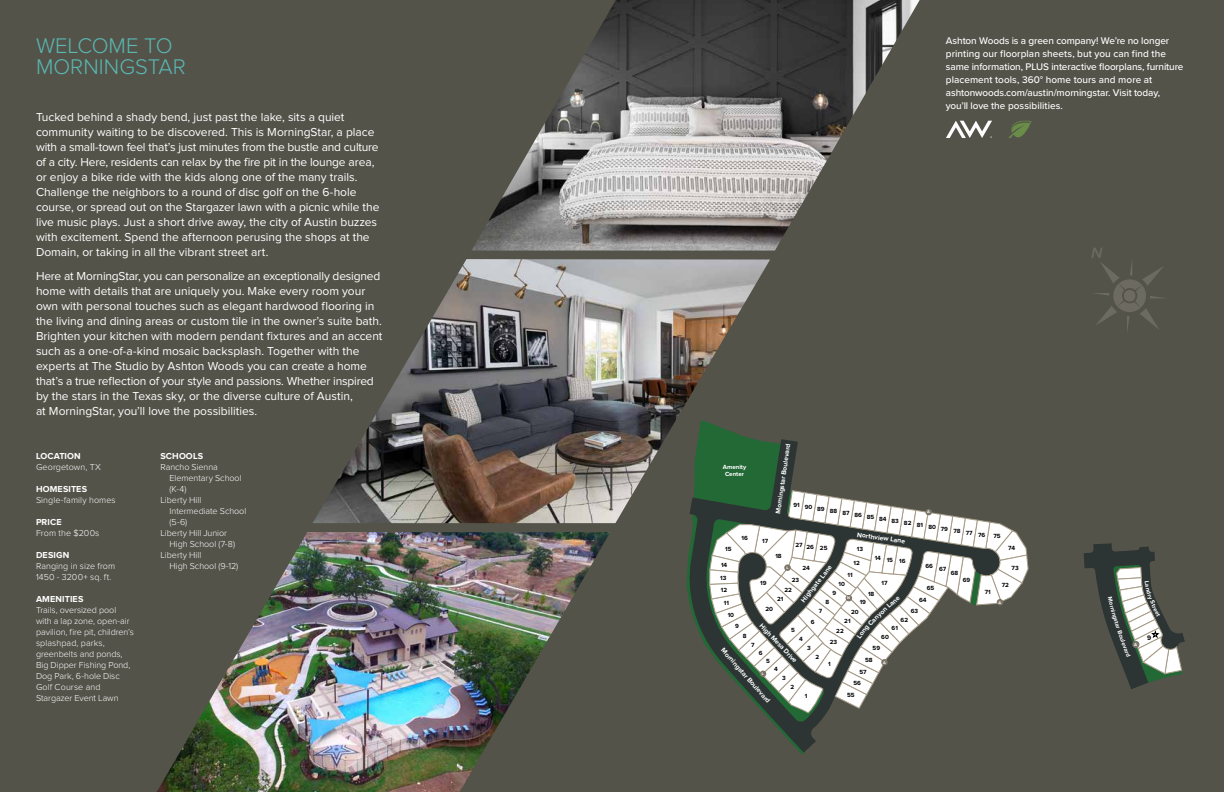
<style>
.page{position:relative;width:1224px;height:792px;background:#fff}
.page>*{position:absolute;margin:0;border:0;box-sizing:border-box;transform-origin:0 0}
.t1{font:300 22px/21px "Proxima Nova";color:#5ab7b2}
.t2{font:italic 600 15.6px "Proxima Nova";color:#6c6a61}
.t3{font:12px/15px "Proxima Nova";color:#fff}
.t4{font:500 10px/13px "Proxima Nova";letter-spacing:-.005em;color:#fff}
.t5{font:300 9px/11px "Proxima Nova";letter-spacing:-.005em;color:#fff}
.t6{font:700 9px "Proxima Nova";letter-spacing:.015em;color:#fff}
.t7{font:700 6.8px "Proxima Nova";color:#fff}
.t8{font:700 6.8px "Proxima Nova";color:#000}
.t9{font:700 6.2px/12.8px "Proxima Nova";color:#000}
.t10{font:700 6.2px/7.4px "Proxima Nova";color:#fff;text-align:center}
.t11{font:700 6.1px "Proxima Nova";color:#fff}
.t12{font:700 4.3px "Proxima Nova";color:#fff}
.t13{font:700 3.9px "Proxima Nova";color:#fff}
</style>
<div class="page">
<div style="left:0;top:0;width:612px;height:792px;background:#53534a"></div>
<div style="left:612px;top:0;width:612px;height:792px;background:#53534a"></div>
<svg style="left:686px;top:439px;width:140px;height:314px"></svg>
<img style="left:472px;top:0;width:448px;height:251px">
<img style="left:157px;top:532px;width:453px;height:260px">
<img style="left:313px;top:259px;width:457px;height:264px">
<svg style="left:1095px;top:262px;width:68px;height:69px"></svg>
<svg style="left:1009px;top:120px;width:23px;height:18px"></svg>
<svg style="left:946px;top:121px;width:46px;height:17px"></svg>
<svg style="left:709px;top:490px;width:320px;height:224px"></svg>
<svg style="left:1084px;top:543px;width:101px;height:146px"></svg>
<h1 class="t1" style="left:36px;top:36px;width:151px">WELCOME TO<br>MORNINGSTAR</h1>
<p class="t3" style="left:36px;top:111px;width:345px">Tucked behind a shady bend, just past the lake, sits a quiet community waiting to be discovered. This is MorningStar, a place with a small-town feel that’s just minutes from the bustle and culture of a city. Here, residents can relax by the fire pit in the lounge area, or enjoy a bike ride with the kids along one of the many trails.<br>Challenge the neighbors to a round of disc golf on the 6-hole course, or spread out on the Stargazer lawn with a picnic while the live music plays. Just a short drive away, the city of Austin buzzes with excitement. Spend the afternoon perusing the shops at the Domain, or taking in all the vibrant street art.</p>
<p class="t3" style="left:36px;top:270px;width:348px">Here at MorningStar, you can personalize an exceptionally designed home with details that are uniquely you. Make every room your own with personal touches such as elegant hardwood flooring in the living and dining areas or custom tile in the owner’s suite bath.<br>Brighten your kitchen with modern pendant fixtures and an accent such as a one-of-a-kind mosaic backsplash. Together with the experts at The Studio by Ashton Woods you can create a home that’s a true reflection of your style and passions. Whether inspired by the stars in the Texas sky, or the diverse culture of Austin,<br>at MorningStar, you’ll love the possibilities.</p>
<p class="t6" style="left:36px;top:452px;width:46px">LOCATION</p>
<p class="t5" style="left:36px;top:461px;width:67px">Georgetown, TX</p>
<p class="t6" style="left:36px;top:485px;width:53px">HOMESITES</p>
<p class="t5" style="left:36px;top:494px;width:81px">Single-family homes</p>
<p class="t6" style="left:36px;top:518px;width:27px">PRICE</p>
<p class="t5" style="left:36px;top:527px;width:65px">From the $200s</p>
<p class="t6" style="left:36px;top:551px;width:35px">DESIGN</p>
<p class="t5" style="left:36px;top:560px;width:81px">Ranging in size from<br>1450 - 3200+ sq. ft.</p>
<p class="t6" style="left:36px;top:595px;width:49px">AMENITIES</p>
<p class="t5" style="left:36px;top:604px;width:100px">Trails, oversized pool with a lap zone, open-air pavilion, fire pit, children’s splashpad, parks, greenbelts and ponds,<br>Big Dipper Fishing Pond,<br>Dog Park, 6-hole Disc<br>Golf Course and<br>Stargazer Event Lawn</p>
<p class="t6" style="left:160px;top:451px;width:44px">SCHOOLS</p>
<p class="t5" style="left:160px;top:461px;width:59px">Rancho Sienna</p>
<p class="t5" style="left:169px;top:472px;width:74px">Elementary School</p>
<p class="t5" style="left:169px;top:483px;width:18px">(K-4)</p>
<p class="t5" style="left:160px;top:494px;width:42px">Liberty Hill</p>
<p class="t5" style="left:169px;top:505px;width:78px">Intermediate School</p>
<p class="t5" style="left:169px;top:516px;width:19px">(5-6)</p>
<p class="t5" style="left:160px;top:527px;width:68px">Liberty Hill Junior</p>
<p class="t5" style="left:169px;top:538px;width:67px">High School (7-8)</p>
<p class="t5" style="left:160px;top:549px;width:42px">Liberty Hill</p>
<p class="t5" style="left:169px;top:560px;width:70px">High School (9-12)</p>
<p class="t4" style="left:946px;top:34px;width:239px">Ashton Woods is a green company! We’re no longer printing our floorplan sheets, but you can find the same information, PLUS interactive floorplans, furniture placement tools, 360° home tours and more at ashtonwoods.com/austin/morningstar. Visit today, you’ll love the possibilities.</p>
<p class="t2" style="left:1091px;top:244px;width:13px">N</p>
<p class="t10" style="left:723px;top:463px;width:25px">Amenity<br>Center</p>
<p class="t9" style="left:725px;top:543px;width:8px">15</p>
<p class="t9" style="left:742px;top:532px;width:8px">16</p>
<p class="t7" style="left:774px;top:513px;width:72px;rotate:-82deg">Morningstar Boulevard</p>
<p class="t9" style="left:793px;top:513px;width:193px">91 90 89 88 87 86 85 84 83 82 81 80 79 78 77 76</p>
<p class="t13" style="left:927px;top:510px;width:4px">A</p>
<p class="t7" style="left:858px;top:531px;width:50px;rotate:8deg">Northview Lane</p>
<p class="t9" style="left:762px;top:535px;width:7px">17</p>
<p class="t9" style="left:795px;top:539px;width:9px">27</p>
<p class="t9" style="left:806px;top:540px;width:9px">26</p>
<p class="t9" style="left:820px;top:542px;width:9px">25</p>
<p class="t9" style="left:857px;top:543px;width:8px">13</p>
<p class="t9" style="left:993px;top:530px;width:9px">75</p>
<p class="t9" style="left:1008px;top:542px;width:9px">74</p>
<p class="t9" style="left:775px;top:549px;width:8px">18</p>
<p class="t9" style="left:777px;top:592px;width:8px">21</p>
<p class="t9" style="left:875px;top:553px;width:32px">14 15 16</p>
<p class="t9" style="left:854px;top:557px;width:8px">12</p>
<p class="t9" style="left:720px;top:558px;width:9px">14<br>13<br>12</p>
<p class="t9" style="left:925px;top:560px;width:9px">66</p>
<p class="t9" style="left:802px;top:562px;width:9px">24</p>
<p class="t13" style="left:786px;top:565px;width:4px">L</p>
<p class="t9" style="left:939px;top:563px;width:9px">67</p>
<p class="t9" style="left:951px;top:567px;width:9px">68</p>
<p class="t7" style="left:799px;top:599px;width:39px;rotate:-51deg">Highgate La</p>
<p class="t9" style="left:848px;top:568px;width:7px">11</p>
<p class="t9" style="left:963px;top:573px;width:9px">69</p>
<p class="t9" style="left:792px;top:574px;width:9px">23</p>
<p class="t9" style="left:760px;top:577px;width:8px">19</p>
<p class="t9" style="left:881px;top:577px;width:7px">17</p>
<p class="t9" style="left:838px;top:578px;width:8px">10</p>
<p class="t9" style="left:927px;top:581px;width:9px">65</p>
<p class="t9" style="left:785px;top:583px;width:9px">22</p>
<p class="t9" style="left:833px;top:587px;width:5px">9</p>
<p class="t9" style="left:868px;top:588px;width:8px">18</p>
<p class="t13" style="left:847px;top:596px;width:4px">N</p>
<p class="t9" style="left:919px;top:593px;width:9px">64</p>
<p class="t9" style="left:826px;top:596px;width:5px">8</p>
<p class="t9" style="left:860px;top:596px;width:8px">19</p>
<p class="t9" style="left:728px;top:597px;width:8px;line-height:12px;text-indent:-4px">11<br>10</p>
<p class="t9" style="left:765px;top:602px;width:9px">20</p>
<p class="t9" style="left:911px;top:605px;width:9px">63</p>
<p class="t9" style="left:819px;top:605px;width:5px">7</p>
<p class="t9" style="left:851px;top:605px;width:9px">20</p>
<p class="t9" style="left:901px;top:613px;width:9px">62</p>
<p class="t9" style="left:844px;top:615px;width:8px">21</p>
<p class="t9" style="left:811px;top:615px;width:5px">6</p>
<p class="t7" style="left:763px;top:622px;width:53px;rotate:46deg">High Mesa Drive</p>
<p class="t9" style="left:735px;top:620px;width:5px">9</p>
<p class="t9" style="left:892px;top:622px;width:8px">61</p>
<p class="t9" style="left:791px;top:624px;width:5px">5</p>
<p class="t9" style="left:836px;top:624px;width:9px">22</p>
<p class="t9" style="left:743px;top:630px;width:5px">8</p>
<p class="t9" style="left:881px;top:631px;width:9px">60</p>
<p class="t9" style="left:799px;top:633px;width:5px">4</p>
<p class="t9" style="left:830px;top:636px;width:9px">23</p>
<p class="t9" style="left:751px;top:638px;width:5px">7</p>
<p class="t9" style="left:807px;top:641px;width:5px">3</p>
<p class="t9" style="left:873px;top:642px;width:9px">59</p>
<p class="t7" style="left:726px;top:646px;width:72px;rotate:49deg">Morningstar Boulevard</p>
<p class="t9" style="left:759px;top:647px;width:5px">6</p>
<p class="t9" style="left:815px;top:651px;width:5px">2</p>
<p class="t9" style="left:865px;top:654px;width:9px">58</p>
<p class="t9" style="left:766px;top:655px;width:5px">5</p>
<p class="t13" style="left:883px;top:660px;width:4px">A</p>
<p class="t9" style="left:828px;top:658px;width:4px">1</p>
<p class="t9" style="left:774px;top:663px;width:5px">4</p>
<p class="t9" style="left:859px;top:665px;width:9px">57</p>
<p class="t13" style="left:762px;top:672px;width:4px">L</p>
<p class="t9" style="left:782px;top:672px;width:5px">3</p>
<p class="t9" style="left:853px;top:677px;width:9px">56</p>
<p class="t9" style="left:790px;top:681px;width:5px">2</p>
<p class="t9" style="left:847px;top:689px;width:9px">55</p>
<p class="t9" style="left:805px;top:690px;width:4px">1</p>
<p class="t9" style="left:985px;top:585px;width:7px">71</p>
<p class="t9" style="left:1012px;top:561px;width:9px">73</p>
<p class="t9" style="left:1002px;top:579px;width:9px">72</p>
<p class="t13" style="left:999px;top:600px;width:4px">A</p>
<p class="t11" style="left:1119px;top:618px;width:12px;rotate:72deg">star</p>
<p class="t12" style="left:1134px;top:642px;width:4px">A</p>
<p class="t8" style="left:1147px;top:634px;width:6px">9</p>
</div>
